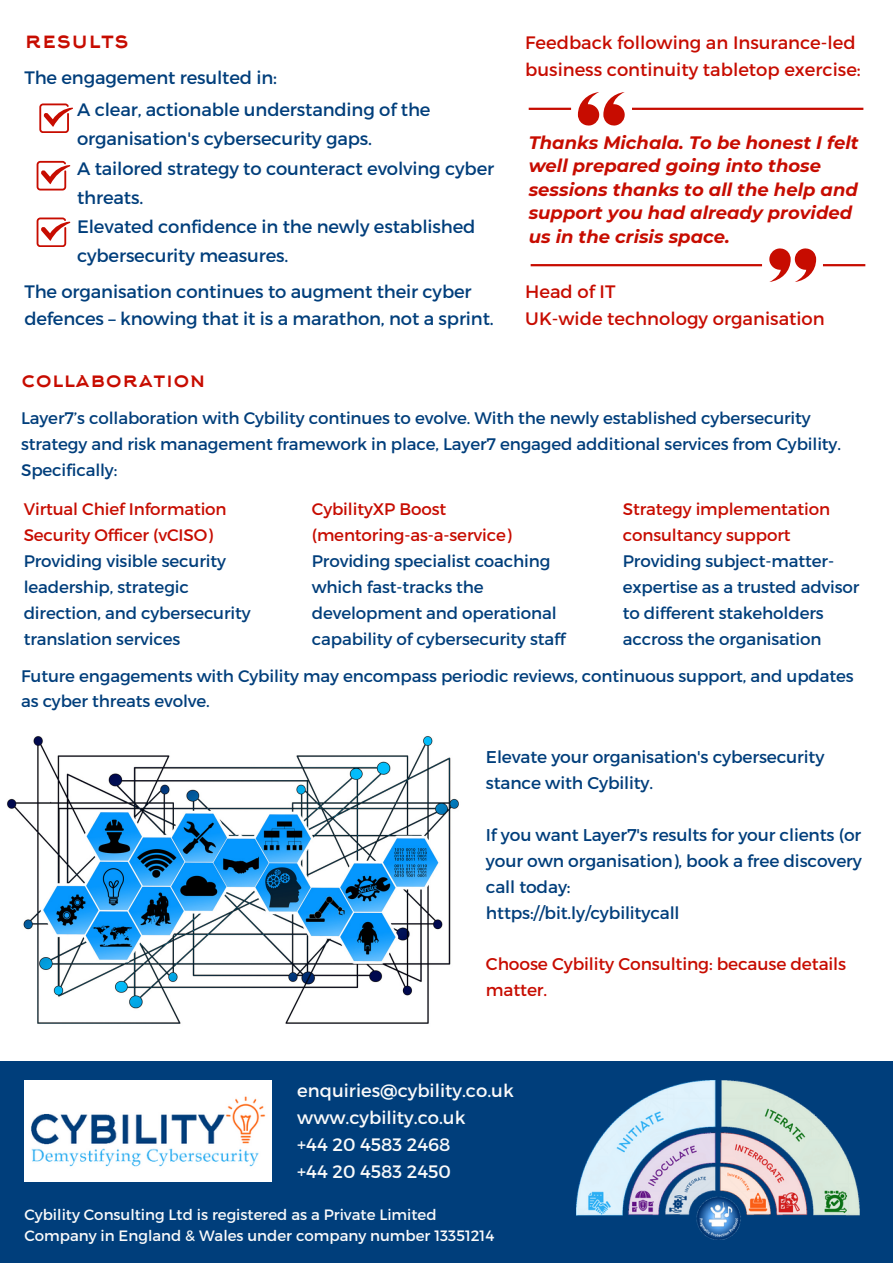
<style>
.page{position:relative;width:893px;height:1264px;background:#fff}
.page>*{position:absolute;margin:0;border:0;box-sizing:border-box;transform-origin:0 0}
.t1{font:24px "Arkhip";letter-spacing:-.01em;color:#c70c00}
.t2{font:22.2px "Arkhip";letter-spacing:-.01em;color:#c70c00}
.t3{font:18px/29.2px "Montserrat";letter-spacing:-.01em;color:#003e7b}
.t4{font:italic 700 18px/23.5px "Montserrat";color:#c70c00}
.t5{font:18px/27px "Montserrat";color:#c70c00}
.t6{font:18px "Montserrat";color:#fafafa}
.t7{font:17.1px/25.8px "Montserrat";letter-spacing:-.01em;color:#003e7b}
.t8{font:17.1px/25.8px "Montserrat";letter-spacing:-.01em;color:#c70c00}
.t9{font:16.65px/25.8px "Montserrat";letter-spacing:-.01em;color:#003e7b}
.t10{font:16.65px/25.8px "Montserrat";letter-spacing:-.01em;color:#c70c00}
.t11{font:15px/21.3px "Montserrat";color:#fafafa}
</style>
<div class="page">
<svg style="left:39px;top:103px;width:34px;height:30px"></svg>
<svg style="left:37px;top:161px;width:33px;height:29px"></svg>
<svg style="left:37px;top:217px;width:33px;height:30px"></svg>
<svg style="left:578px;top:92px;width:47px;height:34px"></svg>
<hr style="left:632px;top:108px;width:231px;height:2px;background:#c70c00">
<hr style="left:528px;top:108px;width:43px;height:2px;background:#c70c00">
<hr style="left:530px;top:264px;width:232px;height:2px;background:#c70c00">
<svg style="left:769px;top:248px;width:47px;height:34px"></svg>
<hr style="left:822px;top:264px;width:43px;height:2px;background:#c70c00">
<div style="left:0;top:1061px;width:892px;height:201px;background:#003e7b"></div>
<img style="left:24px;top:1080px;width:248px;height:101px">
<img style="left:7px;top:736px;width:452px;height:288px">
<img style="left:577px;top:1080px;width:282px;height:159px">
<p class="t1" style="left:24px;top:27px;width:106px">results</p>
<p class="t3" style="left:24px;top:62px;width:254px">The engagement resulted in:</p>
<p class="t3" style="left:77px;top:94px;width:355px">A clear, actionable understanding of the organisation's cybersecurity gaps.</p>
<p class="t3" style="left:77px;top:153px;width:418px">A tailored strategy to counteract evolving cyber threats.</p>
<p class="t3" style="left:77px;top:211px;width:400px">Elevated confidence in the newly established cybersecurity measures.</p>
<p class="t3" style="left:24px;top:277px;width:471px;line-height:27px">The organisation continues to augment their cyber defences – knowing that it is a marathon, not a sprint.</p>
<p class="t5" style="left:525px;top:28px;width:337px">Feedback following an Insurance-led business continuity tabletop exercise:</p>
<p class="t4" style="left:528px;top:130px;width:331px">Thanks Michala. To be honest I felt well prepared going into those sessions thanks to all the help and support you had already provided us in the crisis space.</p>
<p class="t5" style="left:525px;top:277px;width:92px">Head of IT</p>
<p class="t5" style="left:525px;top:304px;width:301px">UK-wide technology organisation</p>
<p class="t2" style="left:21px;top:368px;width:186px">collaboration</p>
<p class="t9" style="left:21px;top:405px;width:821px">Layer7’s collaboration with Cybility continues to evolve. With the newly established cybersecurity strategy and risk management framework in place, Layer7 engaged additional services from Cybility.<br>Specifically:</p>
<p class="t10" style="left:24px;top:495px;width:204px">Virtual Chief Information<br>Security Officer (vCISO)</p>
<p class="t9" style="left:24px;top:547px;width:228px">Providing visible security leadership, strategic direction, and cybersecurity translation services</p>
<p class="t10" style="left:312px;top:495px;width:136px">CybilityXP Boost</p>
<p class="t10" style="left:312px;top:521px;width:201px">(mentoring-as-a-service)</p>
<p class="t9" style="left:312px;top:547px;width:255px">Providing specialist coaching which fast-tracks the development and operational capability of cybersecurity staff</p>
<p class="t10" style="left:622px;top:495px;width:209px">Strategy implementation consultancy support</p>
<p class="t9" style="left:622px;top:547px;width:238px">Providing subject-matter&shy;expertise as a trusted advisor to different stakeholders accross the organisation</p>
<p class="t9" style="left:21px;top:662px;width:834px">Future engagements with Cybility may encompass periodic reviews, continuous support, and updates as cyber threats evolve.</p>
<p class="t7" style="left:486px;top:743px;width:340px">Elevate your organisation's cybersecurity stance with Cybility.</p>
<p class="t7" style="left:486px;top:821px;width:377px;text-align:justify">If you want Layer7's results for your clients (or your own organisation), book a free discovery call today:</p>
<p class="t7" style="left:486px;top:898px;width:195px">https://bit.ly/cybilitycall</p>
<p class="t8" style="left:486px;top:950px;width:361px">Choose Cybility Consulting: because details matter.</p>
<p class="t6" style="left:297px;top:1078px;width:218px">enquiries@cybility.co.uk</p>
<p class="t6" style="left:297px;top:1105px;width:170px">www.cybility.co.uk</p>
<p class="t6" style="left:297px;top:1132px;width:155px">+44 20 4583 2468</p>
<p class="t6" style="left:297px;top:1159px;width:155px">+44 20 4583 2450</p>
<p class="t11" style="left:24px;top:1202px;width:471px">Cybility Consulting Ltd is registered as a Private Limited<br>Company in England &amp; Wales under company number 13351214</p>
</div>
